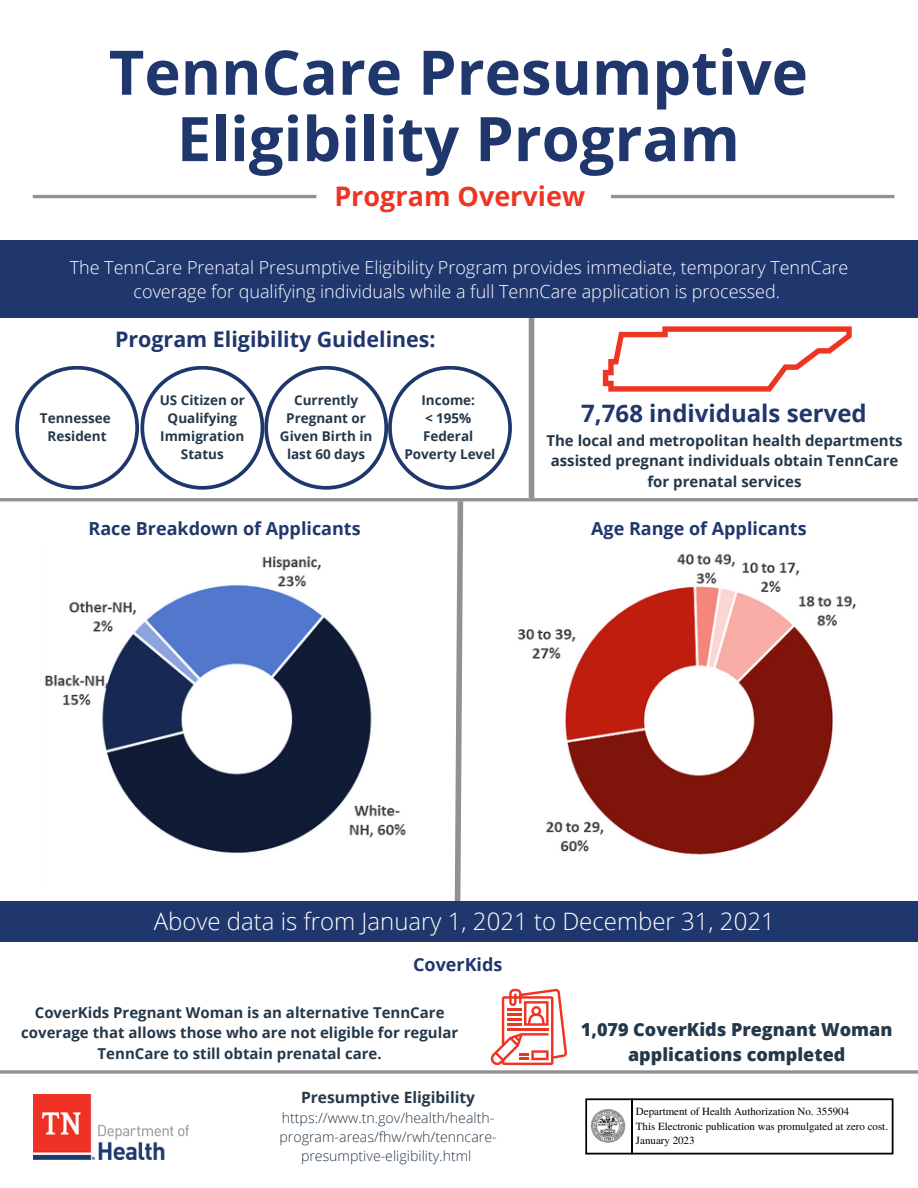
<style>
.page{position:relative;width:918px;height:1188px;background:#fff}
.page>*{position:absolute;margin:0;border:0;box-sizing:border-box;transform-origin:0 0}
.t1{font:700 61.5px/66.3px "Open Sans";color:#1f376d;text-align:center}
.t2{font:700 27px "Open Sans";color:#ee3524}
.t3{font:300 24px "Open Sans";color:#fff}
.t4{font:700 24px "Open Sans";color:#1f376d}
.t5{font:700 21.45px "Open Sans";color:#1f376d}
.t6{font:300 18px/24.8px "Open Sans";color:#fff;text-align:center}
.t7{font:700 18px "Open Sans";color:#1f376d}
.t8{font:800 18px/24.8px "Open Sans";color:#243849;text-align:center}
.t9{font:700 15.6px "Open Sans";color:#243849}
.t10{font:700 15px/20.2px "Open Sans";color:#243849;text-align:center}
.t11{font:300 14.1px/19.2px "Open Sans";color:#243849;text-align:center}
.t12{font:700 13.5px/18px "Open Sans";color:#243849;text-align:center}
.t13{font:10.95px/14.5px "Te X Gyre Termes";color:#000}
</style>
<div class="page">
<div style="left:0;top:241px;width:918px;height:77px;background:#1f376d"></div>
<div style="left:529px;top:318px;width:5px;height:180px;background:#919195"></div>
<svg style="left:603px;top:326px;width:249px;height:66px"></svg>
<hr style="left:0;top:498px;width:918px;height:3px;background:#919195">
<img style="left:33px;top:1094px;width:156px;height:65px">
<svg style="left:585px;top:1098px;width:309px;height:57px"></svg>
<svg style="left:452px;top:501px;width:14px;height:401px"></svg>
<hr style="left:33px;top:195px;width:283px;height:3px;background:#919195">
<svg style="left:15px;top:366px;width:497px;height:124px"></svg>
<div style="left:0;top:902px;width:918px;height:40px;background:#1f376d"></div>
<svg style="left:0;top:1070px;width:918px;height:4px;background:#a2a2a5"></svg>
<svg style="left:491px;top:989px;width:76px;height:76px"></svg>
<img style="left:45px;top:556px;width:361px;height:297px">
<img style="left:517px;top:553px;width:339px;height:302px">
<hr style="left:611px;top:195px;width:283px;height:3px;background:#919195">
<h1 class="t1" style="left:109px;top:38px;width:701px">TennCare Presumptive<br>Eligibility Program</h1>
<h2 class="t2" style="left:334px;top:177px;width:252px">Program Overview</h2>
<p class="t6" style="left:70px;top:254px;width:780px">The TennCare Prenatal Presumptive Eligibility Program provides immediate, temporary TennCare coverage for qualifying individuals while a full TennCare application is processed.</p>
<h3 class="t5" style="left:115px;top:324px;width:322px">Program Eligibility Guidelines:</h3>
<p class="t12" style="left:40px;top:409px;width:72px">Tennessee<br>Resident</p>
<p class="t12" style="left:160px;top:391px;width:87px">US Citizen or<br>Qualifying<br>Immigration<br>Status</p>
<p class="t12" style="left:280px;top:391px;width:94px">Currently<br>Pregnant or<br>Given Birth in last 60 days</p>
<p class="t12" style="left:404px;top:391px;width:92px">Income:<br>&lt; 195%<br>Federal<br>Poverty Level</p>
<h3 class="t4" style="left:581px;top:397px;width:287px">7,768 individuals served</h3>
<p class="t10" style="left:546px;top:430px;width:358px">The local and metropolitan health departments assisted pregnant individuals obtain TennCare for prenatal services</p>
<p class="t7" style="left:89px;top:516px;width:274px">Race Breakdown of Applicants</p>
<p class="t7" style="left:591px;top:516px;width:217px">Age Range of Applicants</p>
<h3 class="t3" style="left:154px;top:905px;width:623px">Above data is from January 1, 2021 to December 31, 2021</h3>
<p class="t7" style="left:413px;top:951px;width:91px">CoverKids</p>
<p class="t10" style="left:21px;top:1002px;width:438px">CoverKids Pregnant Woman is an alternative TennCare coverage that allows those who are not eligible for regular<br>TennCare to still obtain prenatal care.</p>
<p class="t9" style="left:301px;top:1086px;width:176px">Presumptive Eligibility</p>
<p class="t11" style="left:280px;top:1108px;width:219px">https://www.tn.gov/health/health&shy;program-areas/fhw/rwh/tenncare&shy;presumptive-eligibility.html</p>
<p class="t8" style="left:581px;top:1017px;width:313px">1,079 CoverKids Pregnant Woman applications completed</p>
<p class="t13" style="left:636px;top:1104px;width:254px">Department of Health Authorization No. 355904<br>This Electronic publication was promulgated at zero cost.<br>January 2023</p>
</div>
